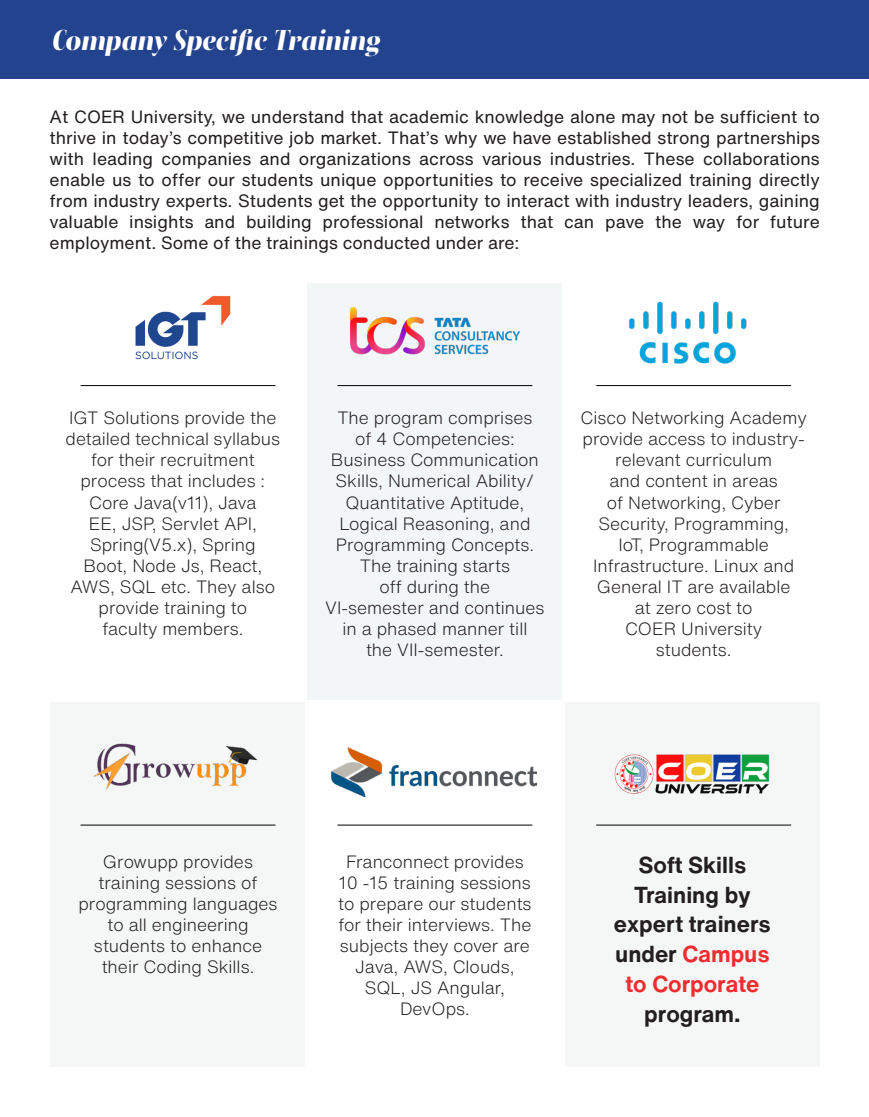
<style>
.page{position:relative;width:869px;height:1117px;background:#fff}
.page>*{position:absolute;margin:0;border:0;box-sizing:border-box;transform-origin:0 0}
.t1{font:italic 900 28px "Boska";color:#fff}
.Paragraph_Style_1{font:700 22.75px/29.8px "Helvetica Now Text";color:#231f20;text-align:center}
.Paragraph_Style_1-2{font:300 17.5px/21px "Helvetica Now Text";color:#231f20;text-align:center}
.Paragraph_Style_1-3{font:17.5px/21px "Helvetica Now Text";color:#231f20;text-align:justify}
.s1{color:#ee2d30}
</style>
<div class="page">
<div style="left:0;top:0;width:868px;height:79px;background:#23438f"></div>
<div style="left:50px;top:702px;width:254px;height:365px;background:#f5f7f7"></div>
<img style="left:93px;top:743px;width:165px;height:47px">
<div style="left:307px;top:283px;width:255px;height:416px;background:#f3f6f7"></div>
<img style="left:350px;top:307px;width:171px;height:48px">
<div style="left:565px;top:702px;width:254px;height:365px;background:#f5f7f7"></div>
<img style="left:614px;top:754px;width:156px;height:40px">
<img style="left:135px;top:295px;width:96px;height:65px">
<hr style="left:80px;top:385px;width:195px;height:1px;background:#000">
<hr style="left:337px;top:385px;width:195px;height:1px;background:#000">
<hr style="left:596px;top:385px;width:194px;height:1px;background:#000">
<img style="left:629px;top:301px;width:118px;height:63px">
<hr style="left:80px;top:824px;width:195px;height:1px;background:#000">
<hr style="left:337px;top:824px;width:195px;height:1px;background:#000">
<hr style="left:596px;top:824px;width:194px;height:1px;background:#000">
<img style="left:331px;top:747px;width:205px;height:48px">
<p class="t1" style="left:52px;top:23px;width:329px">Company Specific Training</p>
<p class="Paragraph_Style_1-3" style="left:50px;top:105px;width:771px">At COER University, we understand that academic knowledge alone may not be sufficient to thrive in today’s competitive job market. That’s why we have established strong partnerships with leading companies and organizations across various industries. These collaborations enable us to offer our students unique opportunities to receive specialized training directly from industry experts. Students get the opportunity to interact with industry leaders, gaining valuable insights and building professional networks that can pave the way for future employment. Some of the trainings conducted under are:</p>
<p class="Paragraph_Style_1-2" style="left:65px;top:407px;width:216px">IGT Solutions provide the detailed technical syllabus for their recruitment process that includes :<br>Core Java(v11), Java<br>EE, JSP, Servlet API,<br>Spring(V5.x), Spring<br>Boot, Node Js, React,<br>AWS, SQL etc. They also provide training to<br>faculty members.</p>
<p class="Paragraph_Style_1-2" style="left:325px;top:407px;width:221px">The program comprises<br>of 4 Competencies:<br>Business Communication<br>Skills, Numerical Ability/<br>Quantitative Aptitude,<br>Logical Reasoning, and<br>Programming Concepts.<br>The training starts<br>off during the<br>VI-semester and continues in a phased manner till<br>the VII-semester.</p>
<p class="Paragraph_Style_1-2" style="left:580px;top:407px;width:228px">Cisco Networking Academy provide access to industry&shy;relevant curriculum<br>and content in areas<br>of Networking, Cyber<br>Security, Programming,<br>IoT, Programmable<br>Infrastructure. Linux and<br>General IT are available<br>at zero cost to<br>COER University<br>students.</p>
<p class="Paragraph_Style_1-2" style="left:78px;top:850px;width:201px">Growupp provides training sessions of programming languages to all engineering students to enhance their Coding Skills.</p>
<p class="Paragraph_Style_1-2" style="left:338px;top:850px;width:195px">Franconnect provides<br>10 -15 training sessions to prepare our students for their interviews. The subjects they cover are<br>Java, AWS, Clouds,<br>SQL, JS Angular,<br>DevOps.</p>
<p class="Paragraph_Style_1" style="left:613px;top:849px;width:158px">Soft Skills<br>Training by expert trainers under <span class="s1">Campus to Corporate </span>program.</p>
</div>
